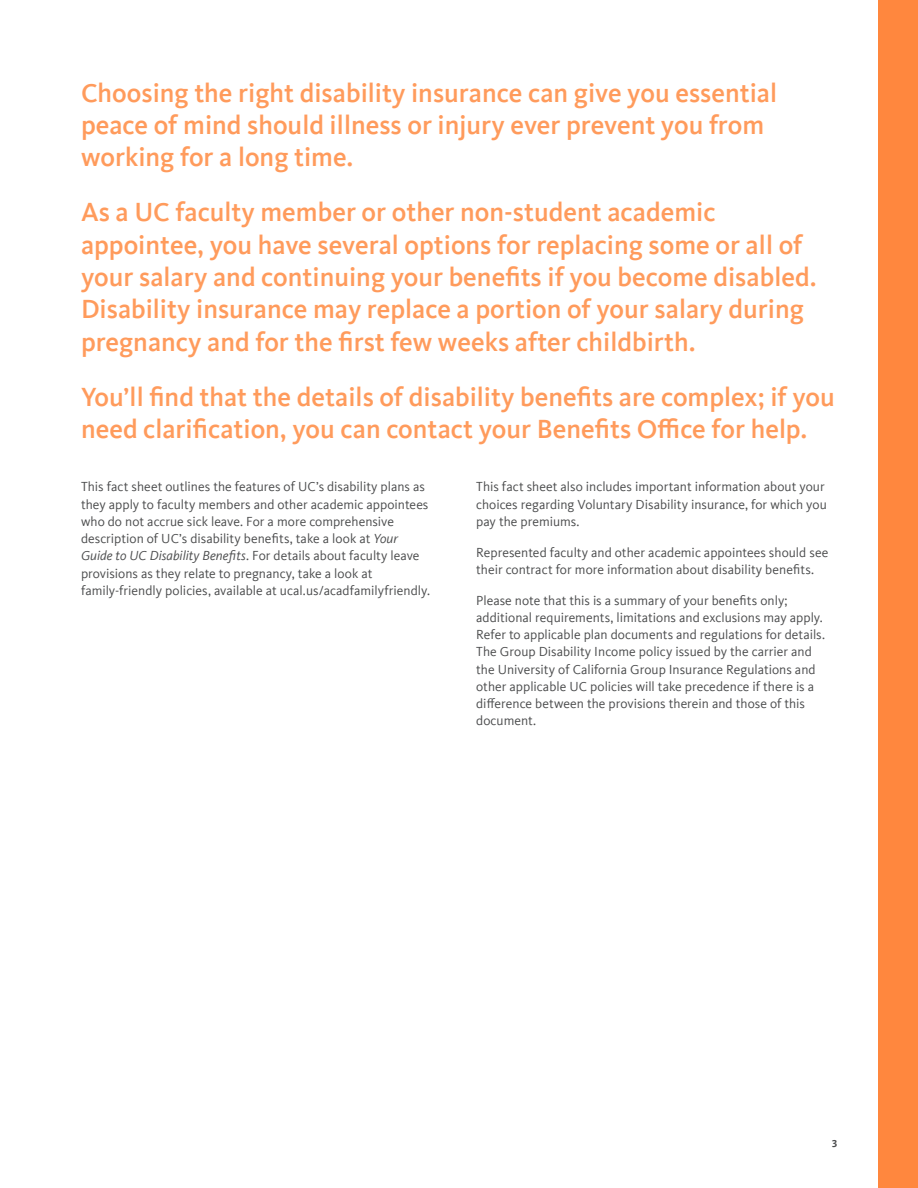
<style>
.page{position:relative;width:918px;height:1188px;background:#fff}
.page>*{position:absolute;margin:0;border:0;box-sizing:border-box;transform-origin:0 0}
.Chapter_Opening{font:500 27px/32.4px "Kievit Offc Pro";color:#ff9b5c}
._2_Col__Body{font:13.5px/17.2px "Kievit Offc Pro";color:#4b4c4d}
.t1{font:700 10.5px "Kievit Offc Pro";color:#4b4c4d}
.s1{font-style:italic}
</style>
<div class="page">
<div style="left:878px;top:0;width:40px;height:1188px;background:#ff873e"></div>
<p class="Chapter_Opening" style="left:81px;top:76px;width:698px">Choosing the right disability insurance can give you essential peace of mind should illness or injury ever prevent you from working for a long time.</p>
<p class="Chapter_Opening" style="left:81px;top:196px;width:737px">As a UC faculty member or other non-student academic appointee, you have several options for replacing some or all of your salary and continuing your benefits if you become disabled.<br>Disability insurance may replace a portion of your salary during pregnancy and for the first few weeks after childbirth.</p>
<p class="Chapter_Opening" style="left:81px;top:380px;width:755px">You’ll find that the details of disability benefits are complex; if you need clarification, you can contact your Benefits Office for help.</p>
<p class="_2_Col__Body" style="left:81px;top:478px;width:351px">This fact sheet outlines the features of UC’s disability plans as they apply to faculty members and other academic appointees who do not accrue sick leave. For a more comprehensive description of UC’s disability benefits, take a look at <span class="s1">Your Guide to UC Disability Benefits</span>. For details about faculty leave provisions as they relate to pregnancy, take a look at family-friendly policies, available at ucal.us/acadfamilyfriendly.</p>
<p class="_2_Col__Body" style="left:476px;top:478px;width:352px">This fact sheet also includes important information about your choices regarding Voluntary Disability insurance, for which you pay the premiums.</p>
<p class="_2_Col__Body" style="left:476px;top:543px;width:354px">Represented faculty and other academic appointees should see their contract for more information about disability benefits.</p>
<p class="_2_Col__Body" style="left:476px;top:591px;width:350px">Please note that this is a summary of your benefits only; additional requirements, limitations and exclusions may apply.<br>Refer to applicable plan documents and regulations for details.<br>The Group Disability Income policy issued by the carrier and the University of California Group Insurance Regulations and other applicable UC policies will take precedence if there is a difference between the provisions therein and those of this document.</p>
<p class="t1" style="left:832px;top:1138px;width:7px">3</p>
</div>
